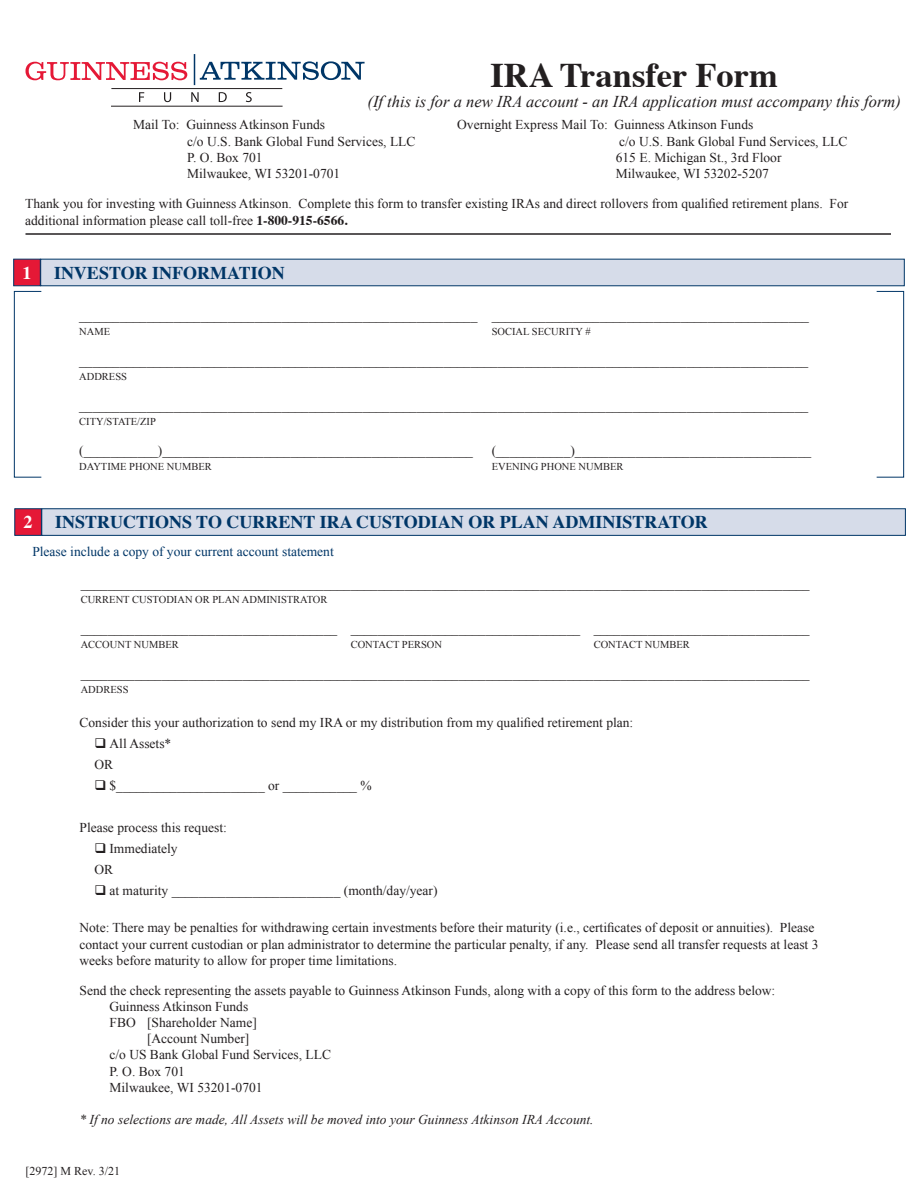
<style>
.page{position:relative;width:918px;height:1188px;background:#fff}
.page>*{position:absolute;margin:0;border:0;box-sizing:border-box;transform-origin:0 0}
.t1{font:700 34.5px "Times";color:#231f20}
.t2{font:700 18px "Times";color:#003667}
.t3{font:700 18px "Times";color:#fff}
.t4{font:italic 16.5px "Times New Roman";color:#231f20}
.t5{font:13.5px/16.2px "Times New Roman";color:#231f20}
.t6{font:italic 13.5px "Times New Roman";color:#231f20}
.t7{font:13.5px "Times New Roman";color:#003667}
.t8{font:12px "Times New Roman";color:#231f20}
.t9{font:10.5px "Times New Roman";color:#231f20}
.s1{font-family:"Times";font-weight:700}
</style>
<div class="page">
<hr style="left:26px;top:233px;width:865px;height:2px;background:#231f20">
<hr style="left:194px;top:54px;width:1px;height:31px;background:#003667">
<svg style="left:25px;top:62px;width:162px;height:18px"></svg>
<svg style="left:200px;top:61px;width:165px;height:19px"></svg>
<hr style="left:111px;top:88px;width:171px;height:1px;background:#231f20">
<hr style="left:111px;top:106px;width:172px;height:1px;background:#231f20">
<svg style="left:139px;top:92px;width:5px;height:10px"></svg>
<svg style="left:164px;top:92px;width:7px;height:10px"></svg>
<svg style="left:191px;top:92px;width:8px;height:10px"></svg>
<svg style="left:219px;top:92px;width:8px;height:10px"></svg>
<svg style="left:246px;top:92px;width:6px;height:10px"></svg>
<div style="left:40px;top:259px;width:864px;height:27px;background:#d6dce9"></div>
<div style="left:14px;top:259px;width:26px;height:27px;background:#e51836"></div>
<div style="left:14px;top:291px;width:28px;height:186px;border:1px solid #003667"></div>
<div style="left:876px;top:291px;width:28px;height:186px;border:1px solid #003667"></div>
<div style="left:42px;top:509px;width:864px;height:27px;background:#d6dce9;border:1px solid #003667"></div>
<div style="left:15px;top:509px;width:27px;height:27px;background:#e51836;border:1px solid #003667"></div>
<p class="t1" style="left:490px;top:43px;width:289px">IRA Transfer Form</p>
<p class="t4" style="left:368px;top:90px;width:535px">(If this is for a new IRA account - an IRA application must accompany this form)</p>
<p class="t5" style="left:133px;top:117px;width:193px">Mail To: Guinness Atkinson Funds</p>
<p class="t5" style="left:457px;top:117px;width:298px">Overnight Express Mail To: Guinness Atkinson Funds</p>
<p class="t5" style="left:187px;top:133px;width:230px">c/o U.S. Bank Global Fund Services, LLC</p>
<p class="t5" style="left:619px;top:133px;width:230px">c/o U.S. Bank Global Fund Services, LLC</p>
<p class="t5" style="left:187px;top:149px;width:77px">P. O. Box 701</p>
<p class="t5" style="left:616px;top:149px;width:167px">615 E. Michigan St., 3rd Floor</p>
<p class="t5" style="left:187px;top:165px;width:155px">Milwaukee, WI 53201-0701</p>
<p class="t5" style="left:616px;top:165px;width:155px">Milwaukee, WI 53202-5207</p>
<p class="t5" style="left:25px;top:194px;width:825px;line-height:17.1px">Thank you for investing with Guinness Atkinson. Complete this form to transfer existing IRAs and direct rollovers from qualified retirement plans. For additional information please call toll-free <span class="s1">1-800-915-6566.</span></p>
<p class="t3" style="left:22px;top:255px;width:10px">1</p>
<p class="t2" style="left:54px;top:255px;width:232px">INVESTOR INFORMATION</p>
<p class="t5" style="left:79px;top:307px;width:731px">___________________________________________________________ _______________________________________________</p>
<p class="t9" style="left:79px;top:324px;width:32px">NAME</p>
<p class="t9" style="left:492px;top:324px;width:100px">SOCIAL SECURITY #</p>
<p class="t5" style="left:79px;top:352px;width:730px">____________________________________________________________________________________________________________</p>
<p class="t9" style="left:79px;top:369px;width:49px">ADDRESS</p>
<p class="t5" style="left:79px;top:397px;width:730px">____________________________________________________________________________________________________________</p>
<p class="t9" style="left:79px;top:414px;width:78px">CITY/STATE/ZIP</p>
<p class="t5" style="left:79px;top:442px;width:395px">(___________)______________________________________________</p>
<p class="t5" style="left:492px;top:442px;width:321px">(___________)___________________________________</p>
<p class="t9" style="left:79px;top:459px;width:134px">DAYTIME PHONE NUMBER</p>
<p class="t9" style="left:492px;top:459px;width:133px">EVENING PHONE NUMBER</p>
<p class="t3" style="left:24px;top:505px;width:10px">2</p>
<p class="t2" style="left:55px;top:505px;width:654px">INSTRUCTIONS TO CURRENT IRA CUSTODIAN OR PLAN ADMINISTRATOR</p>
<p class="t7" style="left:32px;top:542px;width:303px">Please include a copy of your current account statement</p>
<p class="t5" style="left:81px;top:575px;width:730px">____________________________________________________________________________________________________________</p>
<p class="t9" style="left:81px;top:593px;width:248px">CURRENT CUSTODIAN OR PLAN ADMINISTRATOR</p>
<p class="t5" style="left:81px;top:620px;width:731px">______________________________________ __________________________________ ________________________________</p>
<p class="t9" style="left:81px;top:638px;width:100px">ACCOUNT NUMBER</p>
<p class="t9" style="left:351px;top:638px;width:93px">CONTACT PERSON</p>
<p class="t9" style="left:594px;top:638px;width:98px">CONTACT NUMBER</p>
<p class="t5" style="left:81px;top:665px;width:730px">____________________________________________________________________________________________________________</p>
<p class="t9" style="left:81px;top:683px;width:49px">ADDRESS</p>
<p class="t5" style="left:80px;top:714px;width:555px">Consider this your authorization to send my IRA or my distribution from my qualified retirement plan:</p>
<p class="t5" style="left:94px;top:735px;width:78px">❑ All Assets*</p>
<p class="t5" style="left:94px;top:756px;width:20px">OR</p>
<p class="t5" style="left:94px;top:777px;width:279px">❑ $______________________ or ___________ %</p>
<p class="t5" style="left:80px;top:819px;width:149px">Please process this request:</p>
<p class="t5" style="left:94px;top:840px;width:85px">❑ Immediately</p>
<p class="t5" style="left:94px;top:861px;width:20px">OR</p>
<p class="t5" style="left:94px;top:882px;width:345px">❑ at maturity _________________________ (month/day/year)</p>
<p class="t5" style="left:80px;top:920px;width:741px">Note: There may be penalties for withdrawing certain investments before their maturity (i.e., certificates of deposit or annuities). Please contact your current custodian or plan administrator to determine the particular penalty, if any. Please send all transfer requests at least 3 weeks before maturity to allow for proper time limitations.</p>
<p class="t5" style="left:80px;top:982px;width:697px">Send the check representing the assets payable to Guinness Atkinson Funds, along with a copy of this form to the address below:</p>
<p class="t5" style="left:109px;top:998px;width:140px">Guinness Atkinson Funds</p>
<p class="t5" style="left:109px;top:1014px;width:149px">FBO [Shareholder Name]</p>
<p class="t5" style="left:147px;top:1030px;width:104px">[Account Number]</p>
<p class="t5" style="left:109px;top:1047px;width:223px">c/o US Bank Global Fund Services, LLC</p>
<p class="t5" style="left:109px;top:1063px;width:77px">P. O. Box 701</p>
<p class="t5" style="left:109px;top:1079px;width:155px">Milwaukee, WI 53201-0701</p>
<p class="t6" style="left:80px;top:1110px;width:516px">* If no selections are made, All Assets will be moved into your Guinness Atkinson IRA Account.</p>
<p class="t8" style="left:26px;top:1163px;width:96px">[2972] M Rev. 3/21</p>
</div>
